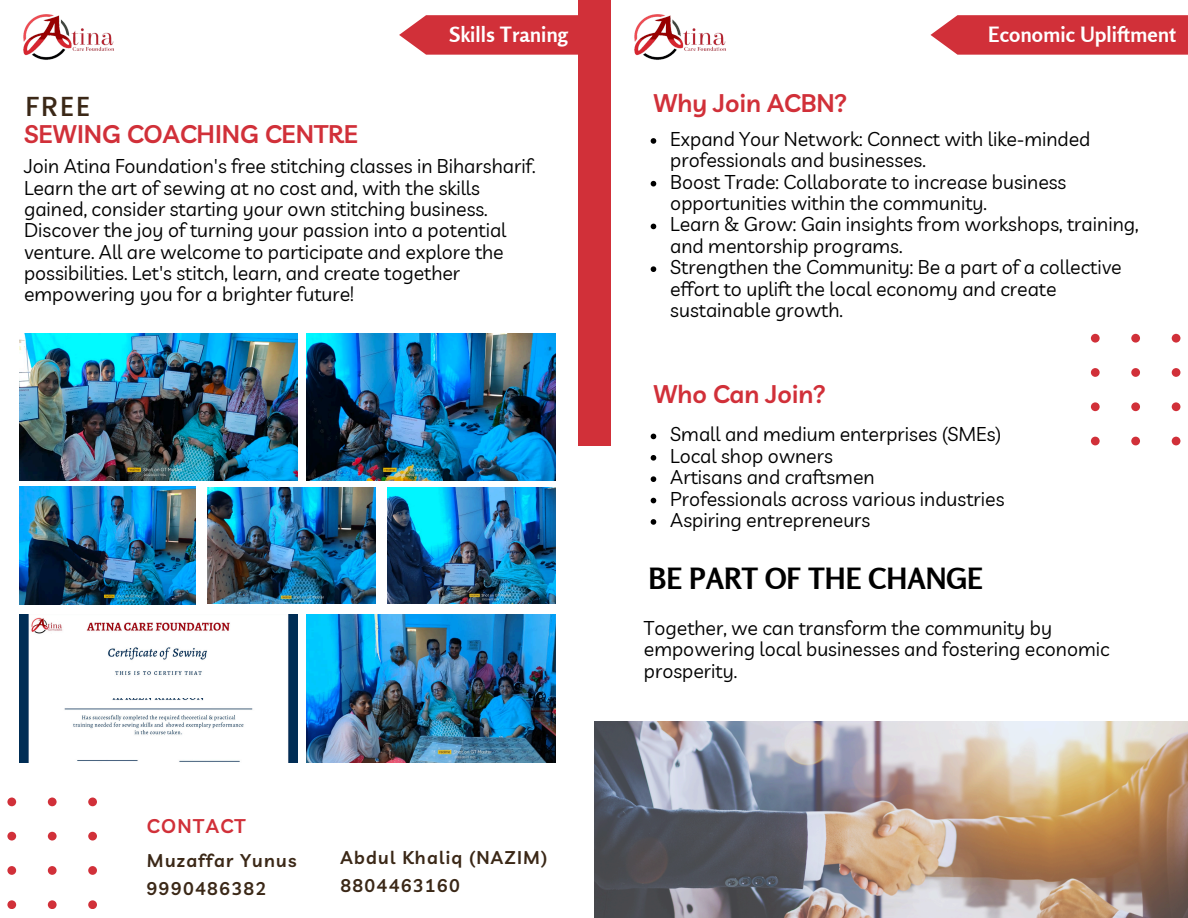
<style>
.page{position:relative;width:1188px;height:918px;background:#fff}
.page>*{position:absolute;margin:0;border:0;box-sizing:border-box;transform-origin:0 0}
.t1{font:700 29.1px "Rosario";color:#000}
.t2{font:500 27.6px "Poppins";color:#3b2817}
.t3{font:600 24.9px "Livvic";color:#d13039}
.t4{font:700 21px "Rosario";color:#fff}
.t5{font:19.5px/21.3px "Livvic";color:#000}
.t6{font:600 19.35px "Livvic";letter-spacing:.07em;color:#d13039}
.t7{font:600 18px "Livvic";letter-spacing:.07em;color:#3b2817}
</style>
<div class="page">
<div style="left:578px;top:0;width:32px;height:446px;background:#d13039"></div>
<img style="left:20px;top:333px;width:277px;height:148px">
<img style="left:20px;top:486px;width:175px;height:119px">
<img style="left:307px;top:334px;width:249px;height:146px">
<svg style="left:7px;top:798px;width:90px;height:111px"></svg>
<img style="left:20px;top:615px;width:278px;height:148px">
<div style="left:110px;top:681px;width:97px;height:17px;background:#fff"></div>
<img style="left:207px;top:488px;width:169px;height:115px">
<img style="left:387px;top:488px;width:168px;height:116px">
<svg style="left:1091px;top:334px;width:90px;height:111px"></svg>
<svg style="left:651px;top:138px;width:5px;height:6px"></svg>
<svg style="left:651px;top:181px;width:5px;height:5px"></svg>
<svg style="left:651px;top:224px;width:5px;height:5px"></svg>
<svg style="left:651px;top:266px;width:5px;height:6px"></svg>
<svg style="left:651px;top:434px;width:5px;height:5px"></svg>
<svg style="left:651px;top:455px;width:5px;height:6px"></svg>
<svg style="left:651px;top:476px;width:5px;height:6px"></svg>
<svg style="left:651px;top:498px;width:5px;height:5px"></svg>
<svg style="left:651px;top:519px;width:5px;height:6px"></svg>
<img style="left:594px;top:721px;width:594px;height:197px">
<img style="left:307px;top:615px;width:248px;height:148px">
<img style="left:23px;top:14px;width:91px;height:46px">
<svg style="left:399px;top:15px;width:179px;height:40px;background:#d5424a"></svg>
<img style="left:634px;top:14px;width:92px;height:46px">
<svg style="left:931px;top:15px;width:257px;height:40px;background:#d33d45"></svg>
<p class="t2" style="left:25px;top:87px;width:67px">FREE</p>
<p class="t4" style="left:450px;top:21px;width:120px">Skills Traning</p>
<p class="t4" style="left:988px;top:21px;width:189px">Economic Upliftment</p>
<p class="t3" style="left:653px;top:87px;width:196px">Why Join ACBN?</p>
<p class="t3" style="left:24px;top:118px;width:335px">SEWING COACHING CENTRE</p>
<p class="t5" style="left:24px;top:155px;width:513px">Join Atina Foundation's free stitching classes in Biharsharif.<br>Learn the art of sewing at no cost and, with the skills gained, consider starting your own stitching business.<br>Discover the joy of turning your passion into a potential venture. All are welcome to participate and explore the possibilities. Let's stitch, learn, and create together empowering you for a brighter future!</p>
<h1 class="t6" style="left:147px;top:813px;width:100px">CONTACT</h1>
<p class="t7" style="left:147px;top:849px;width:151px">Muzaffar Yunus</p>
<p class="t7" style="left:147px;top:877px;width:121px">9990486382</p>
<h2 class="t7" style="left:340px;top:846px;width:208px">Abdul Khaliq (NAZIM)</h2>
<h6 class="t7" style="left:340px;top:874px;width:121px">8804463160</h6>
<h5 class="t5" style="left:670px;top:128px;width:422px">Expand Your Network: Connect with like-minded professionals and businesses.</h5>
<h3 class="t5" style="left:670px;top:171px;width:398px">Boost Trade: Collaborate to increase business opportunities within the community.</h3>
<p class="t5" style="left:670px;top:213px;width:470px">Learn &amp; Grow: Gain insights from workshops, training, and mentorship programs.</p>
<p class="t5" style="left:670px;top:256px;width:453px">Strengthen the Community: Be a part of a collective effort to uplift the local economy and create sustainable growth.</p>
<p class="t3" style="left:653px;top:378px;width:175px">Who Can Join?</p>
<p class="t5" style="left:670px;top:423px;width:333px">Small and medium enterprises (SMEs)</p>
<p class="t5" style="left:670px;top:445px;width:164px">Local shop owners</p>
<h3 class="t5" style="left:670px;top:466px;width:206px">Artisans and craftsmen</h3>
<p class="t5" style="left:670px;top:488px;width:336px">Professionals across various industries</p>
<p class="t5" style="left:670px;top:509px;width:202px">Aspiring entrepreneurs</p>
<p class="t1" style="left:649px;top:561px;width:336px">BE PART OF THE CHANGE</p>
<p class="t5" style="left:644px;top:617px;width:467px">Together, we can transform the community by empowering local businesses and fostering economic prosperity.</p>
</div>
